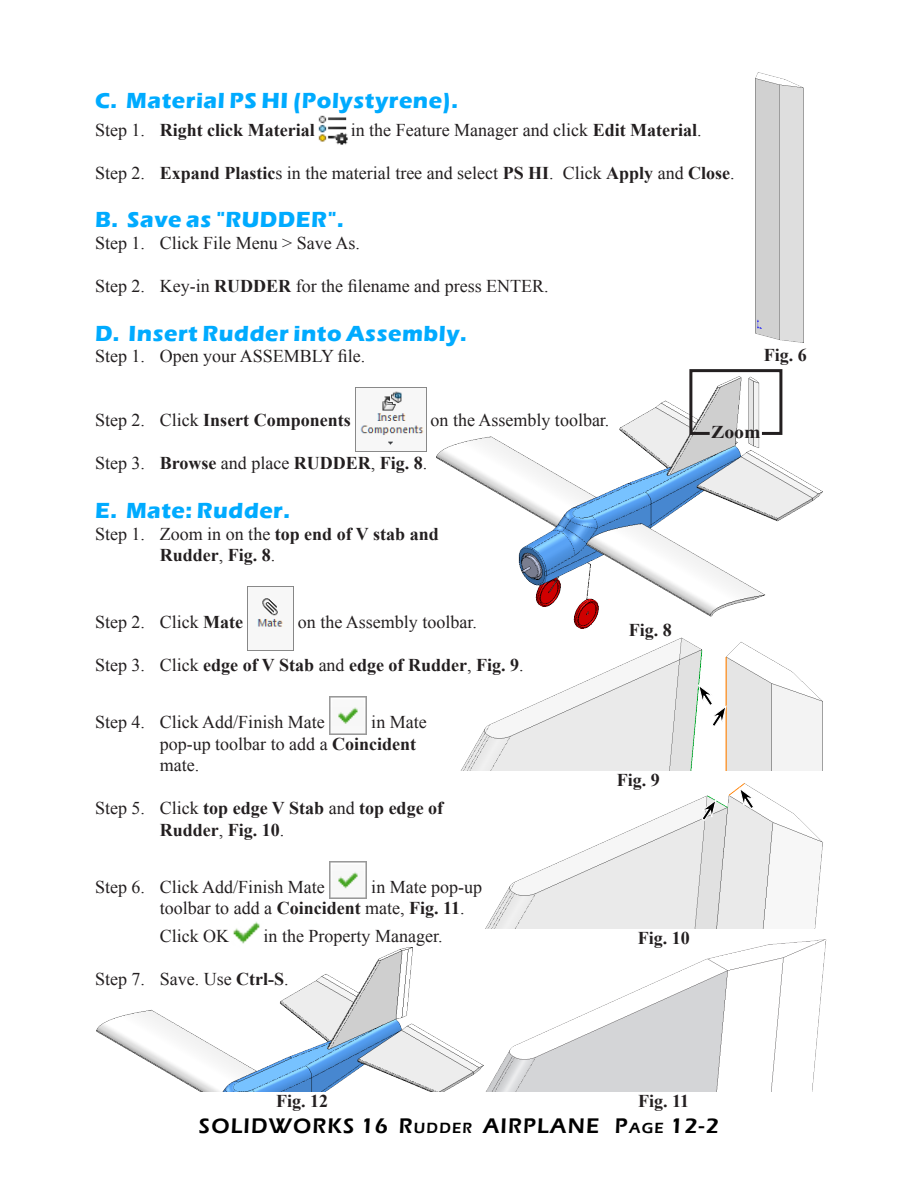
<style>
.page{position:relative;width:918px;height:1188px;background:#fff}
.page>*{position:absolute;margin:0;border:0;box-sizing:border-box;transform-origin:0 0}
.Subhead_1{font:700 22.5px "Eras ITC";letter-spacing:.025em;color:#00abff}
.t1{font:600 21.75px "Eras ITC";letter-spacing:.055em;color:#000}
.Body_text{font:18px/21.6px "Times New Roman";color:#231f20}
.Body_text-2{font:700 18px/21.6px "Times New Roman";color:#231f20}
.Fig_No{font:700 18px "Times New Roman";color:#231f20}
.Zoom{font:700 18px "Times New Roman";color:#231f20;scale:1.1 1}
.s1{font-weight:400}
.s2{font-weight:700}
.s3{font-size:15.15px}
</style>
<div class="page">
<img style="left:318px;top:115px;width:30px;height:30px">
<img style="left:355px;top:388px;width:71px;height:64px">
<img style="left:248px;top:586px;width:45px;height:65px">
<img style="left:329px;top:697px;width:38px;height:37px">
<img style="left:329px;top:861px;width:38px;height:38px">
<img style="left:233px;top:921px;width:27px;height:23px">
<img style="left:756px;top:72px;width:48px;height:271px">
<img style="left:437px;top:400px;width:386px;height:219px">
<svg style="left:688px;top:369px;width:96px;height:67px"></svg>
<img style="left:460px;top:619px;width:363px;height:152px">
<img style="left:485px;top:783px;width:338px;height:145px">
<img style="left:485px;top:940px;width:342px;height:152px">
<img style="left:96px;top:947px;width:388px;height:145px">
<svg style="left:698px;top:684px;width:29px;height:44px"></svg>
<svg style="left:739px;top:788px;width:18px;height:22px"></svg>
<svg style="left:699px;top:799px;width:18px;height:22px"></svg>
<p class="Subhead_1" style="left:95px;top:88px;width:365px">C. Material PS HI (Polystyrene).</p>
<p class="Body_text-2" style="left:95px;top:118px;width:221px"><span class="s1">Step 1.</span> Right click Material</p>
<p class="Body_text" style="left:351px;top:119px;width:352px">in the Feature Manager and click <span class="s2">Edit Material</span>.</p>
<p class="Body_text" style="left:95px;top:162px;width:641px">Step 2. <span class="s2">Expand Plastic</span>s in the material tree and select <span class="s2">PS HI</span>. Click <span class="s2">Apply</span> and <span class="s2">Close</span>.</p>
<p class="Subhead_1" style="left:95px;top:207px;width:250px">B. Save as "RUDDER".</p>
<p class="Body_text" style="left:95px;top:232px;width:266px">Step 1. Click File Menu &gt; Save As.</p>
<p class="Body_text" style="left:95px;top:275px;width:455px">Step 2. Key-in <span class="s2">RUDDER</span> for the filename and press ENTER.</p>
<p class="Subhead_1" style="left:95px;top:320px;width:373px">D. Insert Rudder into Assembly.</p>
<p class="Body_text" style="left:95px;top:345px;width:272px">Step 1. Open your ASSEMBLY file.</p>
<p class="Fig_No" style="left:764px;top:342px;width:45px">Fig. 6</p>
<p class="Body_text-2" style="left:95px;top:409px;width:257px"><span class="s1">Step 2. Click</span> Insert Components</p>
<p class="Body_text" style="left:431px;top:409px;width:180px">on the Assembly toolbar.</p>
<p class="Body_text-2" style="left:95px;top:452px;width:334px"><span class="s1">Step 3.</span> Browse <span class="s1">and place</span> RUDDER<span class="s1">,</span> Fig. 8<span class="s1">.</span></p>
<p class="Subhead_1" style="left:95px;top:498px;width:197px">E. Mate: Rudder.</p>
<p class="Body_text-2" style="left:160px;top:522px;width:280px;text-indent:-65px"><span class="s1">Step 1. Zoom in on the</span> top end of V stab and<br>Rudder<span class="s1">,</span> Fig. 8<span class="s1">.</span></p>
<p class="Body_text" style="left:95px;top:611px;width:150px">Step 2. Click <span class="s2">Mate</span></p>
<p class="Body_text" style="left:298px;top:611px;width:180px">on the Assembly toolbar.</p>
<p class="Body_text-2" style="left:95px;top:654px;width:430px"><span class="s1">Step 3. Click</span> edge of V Stab <span class="s1">and</span> edge of Rudder<span class="s1">,</span> Fig. 9<span class="s1">.</span></p>
<p class="Body_text" style="left:95px;top:711px;width:231px">Step 4. Click Add/Finish Mate</p>
<p class="Body_text" style="left:160px;top:711px;width:268px;text-indent:212px">in Mate pop-up toolbar to add a <span class="s2">Coincident </span>mate.</p>
<p class="Body_text-2" style="left:160px;top:797px;width:285px;text-indent:-65px"><span class="s1">Step 5. Click</span> top edge V Stab <span class="s1">and</span> top edge of<br>Rudder<span class="s1">,</span> Fig. 10<span class="s1">.</span></p>
<p class="Body_text" style="left:95px;top:876px;width:231px">Step 6. Click Add/Finish Mate</p>
<p class="Body_text" style="left:160px;top:876px;width:324px;text-indent:212px">in Mate pop-up toolbar to add a <span class="s2">Coincident</span> mate, <span class="s2">Fig. 11</span>.</p>
<p class="Body_text" style="left:160px;top:925px;width:71px">Click OK</p>
<p class="Body_text" style="left:264px;top:925px;width:180px">in the Property Manager.</p>
<p class="Body_text" style="left:95px;top:968px;width:195px">Step 7. Save. Use <span class="s2">Ctrl-S</span>.</p>
<p class="Fig_No" style="left:629px;top:617px;width:45px">Fig. 8</p>
<p class="Fig_No" style="left:617px;top:768px;width:45px">Fig. 9</p>
<p class="Fig_No" style="left:638px;top:926px;width:54px">Fig. 10</p>
<p class="Zoom" style="left:711px;top:419px;width:46px">Zoom</p>
<p class="Fig_No" style="left:276px;top:1088px;width:54px">Fig. 12</p>
<p class="Fig_No" style="left:638px;top:1089px;width:52px">Fig. 11</p>
<p class="t1" style="left:199px;top:1114px;width:522px">SOLIDWORKS 16 R<span class="s3">UDD ER</span> AIRPLANE P<span class="s3">AGE</span> 12-2</p>
</div>
